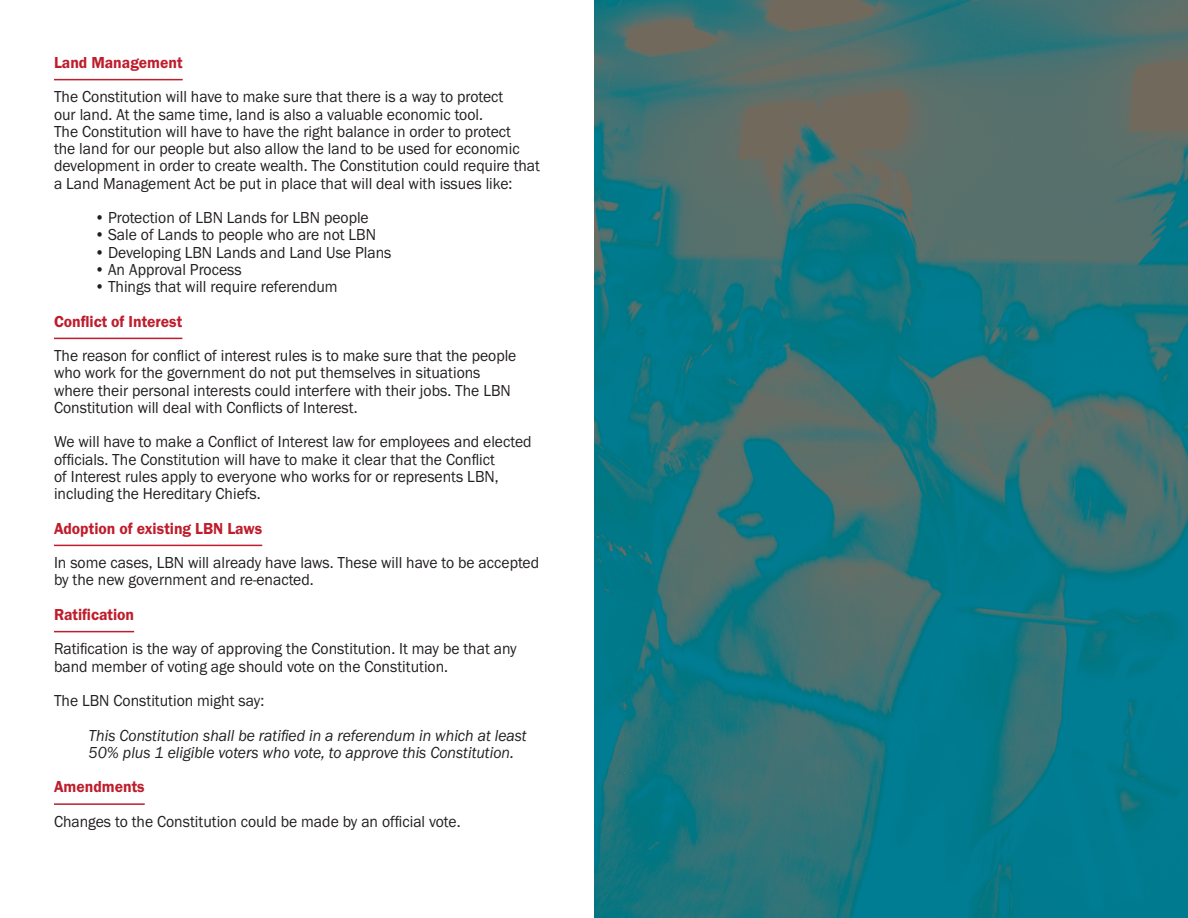
<style>
.page{position:relative;width:1188px;height:918px;background:#fff}
.page>*{position:absolute;margin:0;border:0;box-sizing:border-box;transform-origin:0 0}
.t1{font:16.5px/17.2px "Franklin Gothic Itc T";color:#231f20;scale:.95 1}
.t2{font:italic 16.5px/17.2px "Franklin Gothic Itc T";color:#231f20;scale:.95 1}
.t3{font:600 16.5px "Franklin Gothic Itc T";color:#be1d2c;scale:.95 1}
</style>
<div class="page">
<hr style="left:54px;top:79px;width:129px;height:1px;background:#be1d2c">
<hr style="left:54px;top:338px;width:128px;height:1px;background:#be1d2c">
<hr style="left:54px;top:545px;width:208px;height:1px;background:#be1d2c">
<hr style="left:54px;top:631px;width:80px;height:1px;background:#be1d2c">
<hr style="left:54px;top:803px;width:91px;height:2px;background:#be1d2c">
<img style="left:594px;top:0;width:594px;height:918px">
<p class="t3" style="left:54px;top:53px;width:137px">Land Management</p>
<p class="t1" style="left:54px;top:88px;width:513px">The Constitution will have to make sure that there is a way to protect<br>our land. At the same time, land is also a valuable economic tool.<br>The Constitution will have to have the right balance in order to protect<br>the land for our people but also allow the land to be used for economic development in order to create wealth. The Constitution could require that a Land Management Act be put in place that will deal with issues like:</p>
<p class="t1" style="left:95px;top:209px;width:290px">• Protection of LBN Lands for LBN people</p>
<p class="t1" style="left:95px;top:226px;width:298px">• Sale of Lands to people who are not LBN</p>
<p class="t1" style="left:95px;top:243px;width:314px">• Developing LBN Lands and Land Use Plans</p>
<p class="t1" style="left:95px;top:261px;width:157px">• An Approval Process</p>
<p class="t1" style="left:95px;top:278px;width:258px">• Things that will require referendum</p>
<p class="t3" style="left:54px;top:312px;width:137px">Conflict of Interest</p>
<p class="t1" style="left:54px;top:347px;width:488px">The reason for conflict of interest rules is to make sure that the people who work for the government do not put themselves in situations where their personal interests could interfere with their jobs. The LBN Constitution will deal with Conflicts of Interest.</p>
<p class="t1" style="left:54px;top:433px;width:504px">We will have to make a Conflict of Interest law for employees and elected officials. The Constitution will have to make it clear that the Conflict<br>of Interest rules apply to everyone who works for or represents LBN, including the Hereditary Chiefs.</p>
<p class="t3" style="left:54px;top:519px;width:221px">Adoption of existing LBN Laws</p>
<p class="t1" style="left:54px;top:554px;width:512px">In some cases, LBN will already have laws. These will have to be accepted by the new government and re-enacted.</p>
<p class="t3" style="left:54px;top:605px;width:86px">Ratification</p>
<p class="t1" style="left:54px;top:640px;width:489px">Ratification is the way of approving the Constitution. It may be that any band member of voting age should vote on the Constitution.</p>
<p class="t1" style="left:54px;top:692px;width:223px">The LBN Constitution might say:</p>
<p class="t2" style="left:89px;top:726px;width:463px">This Constitution shall be ratified in a referendum in which at least<br>50% plus 1 eligible voters who vote, to approve this Constitution.</p>
<p class="t3" style="left:54px;top:777px;width:97px">Amendments</p>
<p class="t1" style="left:54px;top:813px;width:430px">Changes to the Constitution could be made by an official vote.</p>
</div>
